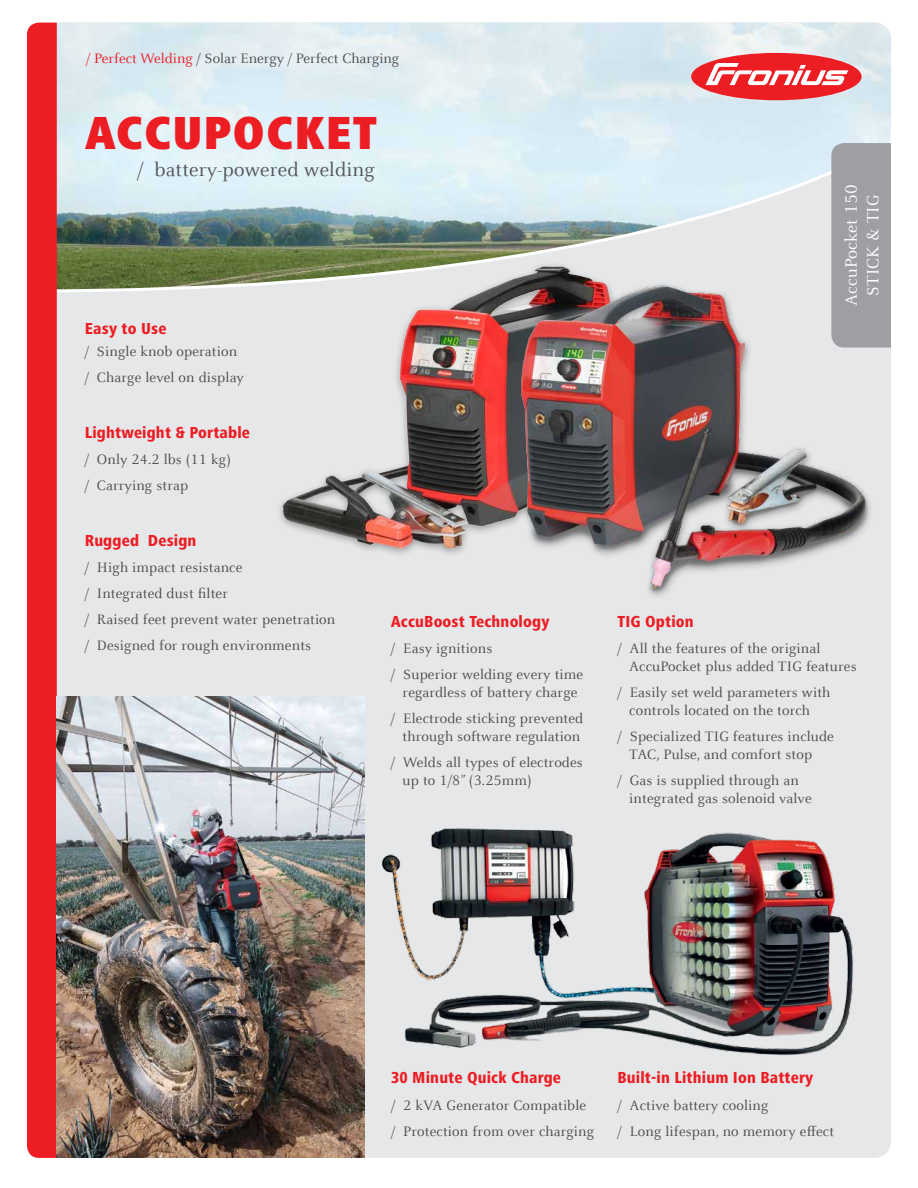
<style>
.page{position:relative;width:918px;height:1188px;background:#fff}
.page>*{position:absolute;margin:0;border:0;box-sizing:border-box;transform-origin:0 0}
.t1{font:900 condensed 48px "Frutiger Next LTW1 G";letter-spacing:.02em;color:#ed1d24}
.t2{font:21px "Celeste Offc Pro";letter-spacing:.01em;color:#54555a}
.t3{font:18px/21.6px "Celeste Offc Pro";letter-spacing:.01em;color:#fff;text-align:center}
.t4{font:800 condensed 16.5px "Frutiger Next LTW1 G";letter-spacing:.01em;color:#ed1d24}
.t5{font:15px/25.8px "Celeste Offc Pro";letter-spacing:.01em;color:#4d4d4f}
.s1{color:#ed1d24}
</style>
<div class="page">
<div style="left:57px;top:294px;width:834px;height:864px;background:#e6e7e8"></div>
<svg style="left:37px;top:22px;width:854px;height:272px;background:#d0e0e3"></svg>
<div style="left:27px;top:23px;width:30px;height:1135px;background:#ed1d24"></div>
<div style="left:691px;top:53px;width:171px;height:47px;background:#ed1d24;border-radius:50%"></div>
<svg style="left:706px;top:63px;width:142px;height:22px"></svg>
<div style="left:831px;top:143px;width:60px;height:205px;background:#9d9fa2"></div>
<img style="left:57px;top:697px;width:308px;height:461px">
<img style="left:373px;top:819px;width:486px;height:239px">
<div style="left:276px;top:261px;width:599px;height:341px;background:#000;opacity:.33"></div>
<img style="left:276px;top:227px;width:461px;height:326px">
<img style="left:439px;top:274px;width:429px;height:322px">
<p class="t5" style="left:86px;top:45px;width:315px"><span class="s1">/ Perfect Welding</span> / Solar Energy / Perfect Charging</p>
<p class="t1" style="left:85px;top:106px;width:294px">ACCUPOCKET</p>
<p class="t2" style="left:137px;top:157px;width:239px">/ battery-powered welding</p>
<p class="t4" style="left:85px;top:319px;width:83px">Easy to Use</p>
<p class="t5" style="left:85px;top:338px;width:161px">/ Single knob operation / Charge level on display</p>
<p class="t4" style="left:85px;top:423px;width:167px">Lightweight &amp; Portable</p>
<p class="t5" style="left:85px;top:447px;width:148px">/ Only 24.2 lbs (11 kg) / Carrying strap</p>
<p class="t4" style="left:85px;top:531px;width:113px">Rugged Design</p>
<p class="t5" style="left:85px;top:554px;width:252px">/ High impact resistance<br>/ Integrated dust filter<br>/ Raised feet prevent water penetration / Designed for rough environments</p>
<p class="t4" style="left:391px;top:612px;width:160px">AccuBoost Technology</p>
<p class="t5" style="left:391px;top:635px;width:194px">/ Easy ignitions<br>/ Superior welding every time</p>
<p class="t5" style="left:391px;top:679px;width:194px;text-align:center">regardless of battery charge<br>/ Electrode sticking prevented</p>
<p class="t5" style="left:391px;top:723px;width:193px;text-align:center">through software regulation<br>/ Welds all types of electrodes</p>
<p class="t5" style="left:403px;top:767px;width:131px">up to 1/8” (3.25mm)</p>
<p class="t3" style="left:840px;top:306px;width:123px;rotate:-90deg">AccuPocket 150<br>STICK &amp; TIG</p>
<p class="t4" style="left:618px;top:612px;width:78px">TIG Option</p>
<p class="t5" style="left:629px;top:639px;width:229px;line-height:18px;text-indent:-12px">/ All the features of the original<br>AccuPocket plus added TIG features</p>
<p class="t5" style="left:618px;top:683px;width:215px;line-height:18px;text-align:center">/ Easily set weld parameters with controls located on the torch</p>
<p class="t5" style="left:629px;top:727px;width:206px;line-height:18px;text-indent:-12px">/ Specialized TIG features include<br>TAC, Pulse, and comfort stop</p>
<p class="t5" style="left:629px;top:771px;width:184px;line-height:18px;text-indent:-12px">/ Gas is supplied through an integrated gas solenoid valve</p>
<p class="t4" style="left:391px;top:1068px;width:171px">30 Minute Quick Charge</p>
<p class="t5" style="left:391px;top:1092px;width:205px">/ 2 kVA Generator Compatible / Protection from over charging</p>
<p class="t4" style="left:618px;top:1068px;width:197px">Built-in Lithium Ion Battery</p>
<p class="t5" style="left:618px;top:1092px;width:218px">/ Active battery cooling<br>/ Long lifespan, no memory effect</p>
</div>
